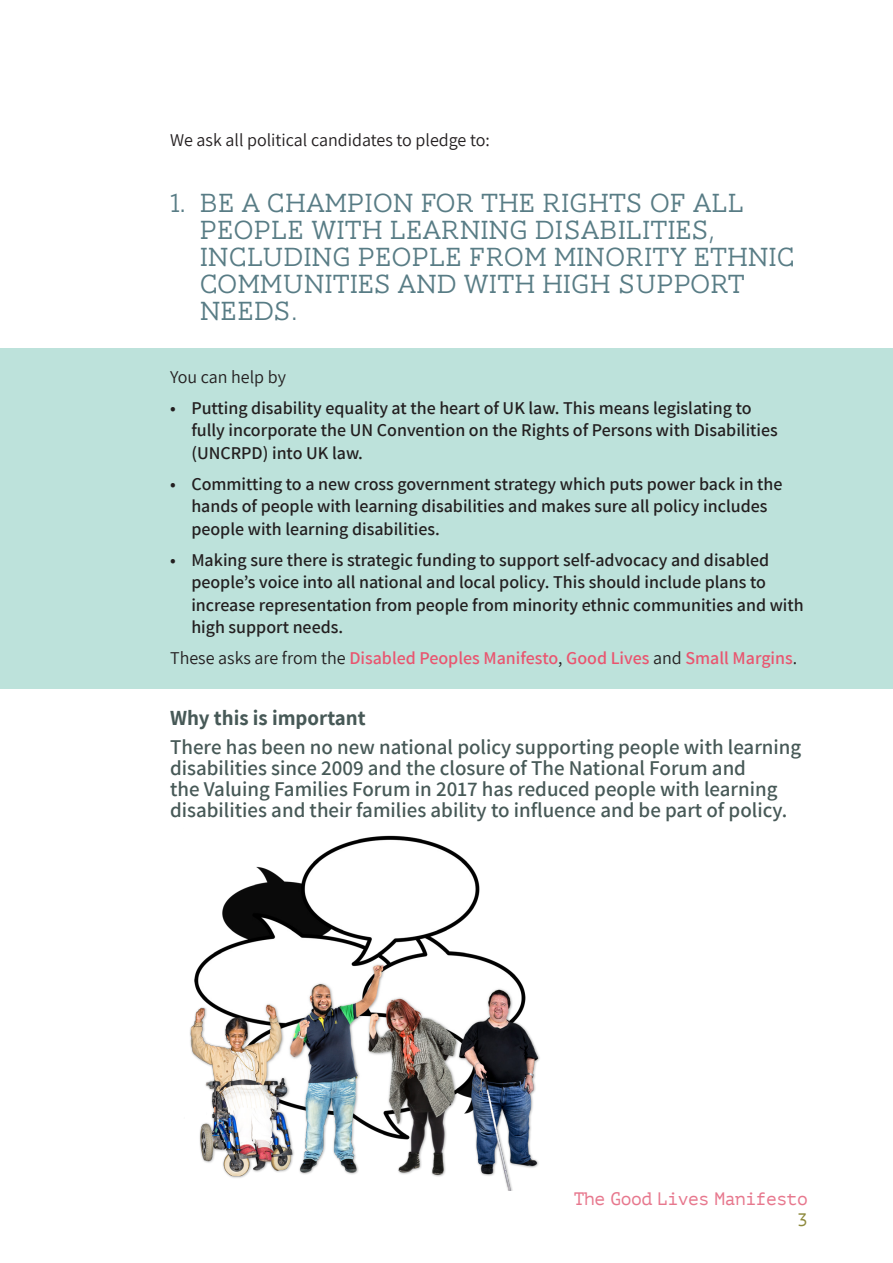
<style>
.page{position:relative;width:893px;height:1263px;background:#fff}
.page>*{position:absolute;margin:0;border:0;box-sizing:border-box;transform-origin:0 0}
.title_small{font:300 27px/27px "AW Conqueror Slab";color:#587c85}
.conclusion_quote{font:600 21px/21px "Assistant";color:#475957}
.conclusion_quote-2{font:700 21px "Assistant";color:#475957}
.t1{font:600 18px/22.5px "Assistant";color:#231f20}
.text{font:600 18px "Assistant";color:#e9556f}
.text-2{font:18px "Assistant";color:#231f20}
.t2{font:18px "PT Mono";letter-spacing:-.025em;color:#e7778d}
.t3{font:18px "PT Mono";color:#8d893c}
.s1{font-weight:400;color:#231f20}
</style>
<div class="page">
<div style="left:0;top:349px;width:893px;height:340px;background:#bde2db"></div>
<img style="left:190px;top:835px;width:350px;height:356px">
<p class="text-2" style="left:170px;top:128px;width:321px">We ask all political candidates to pledge to:</p>
<p class="title_small" style="left:200px;top:190px;width:597px;text-indent:-30px">1. BE A CHAMPION FOR THE RIGHTS OF ALL<br>PEOPLE WITH LEARNING DISABILITIES,<br>INCLUDING PEOPLE FROM MINORITY ETHNIC<br>COMMUNITIES AND WITH HIGH SUPPORT<br>NEEDS.</p>
<p class="text-2" style="left:170px;top:364px;width:117px">You can help by</p>
<p class="t1" style="left:191px;top:395px;width:588px;text-indent:-21px">• Putting disability equality at the heart of UK law. This means legislating to fully incorporate the UN Convention on the Rights of Persons with Disabilities (UNCRPD) into UK law.</p>
<p class="t1" style="left:191px;top:471px;width:593px;text-indent:-21px">• Committing to a new cross government strategy which puts power back in the hands of people with learning disabilities and makes sure all policy includes people with learning disabilities.</p>
<p class="t1" style="left:191px;top:547px;width:614px;text-indent:-21px">• Making sure there is strategic funding to support self-advocacy and disabled people’s voice into all national and local policy. This should include plans to increase representation from people from minority ethnic communities and with high support needs.</p>
<p class="text" style="left:170px;top:646px;width:629px"><span class="s1">These asks are from the</span> Disabled Peoples Manifesto<span class="s1">,</span> Good Lives <span class="s1">and</span> Small Margins<span class="s1">.</span></p>
<p class="conclusion_quote-2" style="left:170px;top:703px;width:197px">Why this is important</p>
<p class="conclusion_quote" style="left:170px;top:736px;width:633px">There has been no new national policy supporting people with learning disabilities since 2009 and the closure of The National Forum and<br>the Valuing Families Forum in 2017 has reduced people with learning disabilities and their families ability to influence and be part of policy.</p>
<p class="t2" style="left:574px;top:1188px;width:236px">The Good Lives Manifesto</p>
<p class="t3" style="left:797px;top:1209px;width:12px">3</p>
</div>
